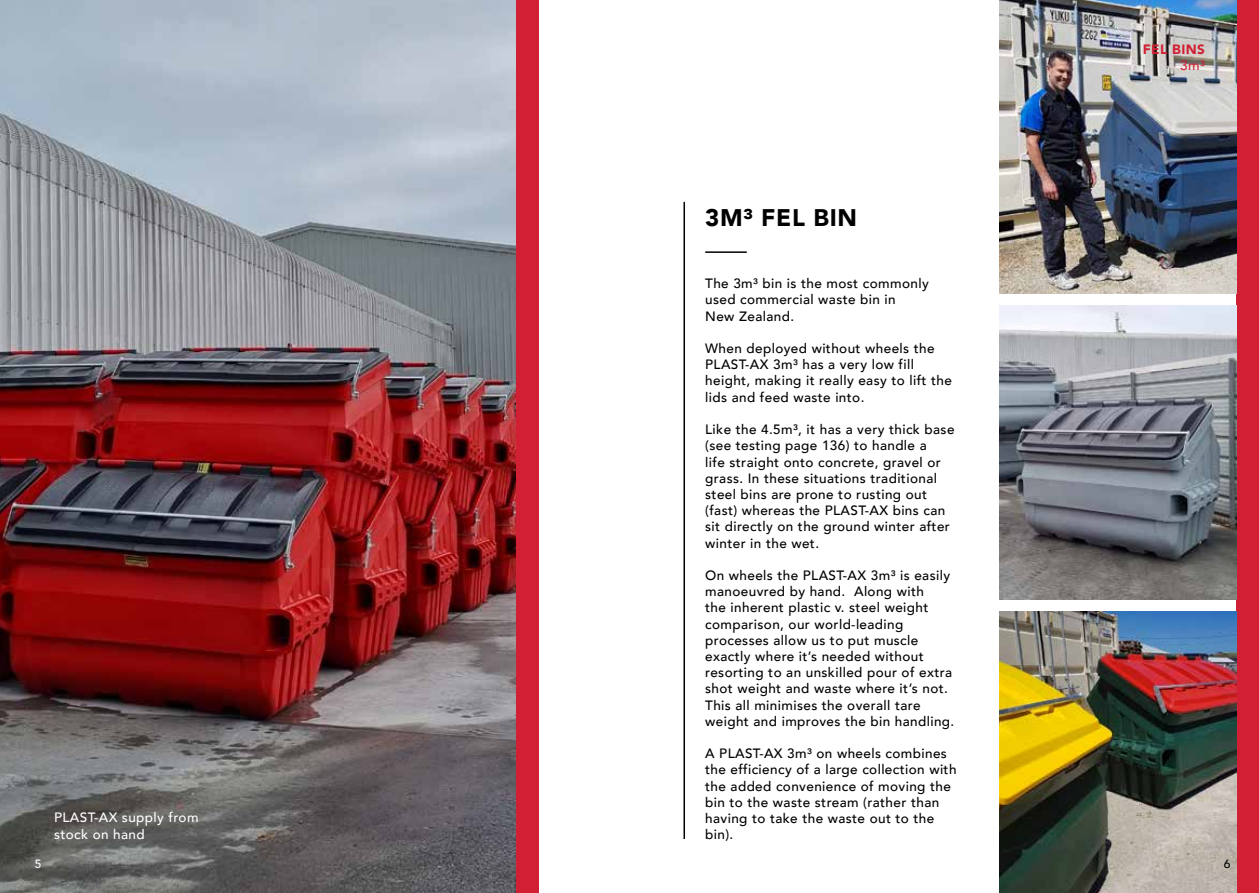
<style>
.page{position:relative;width:1259px;height:893px;background:#fff}
.page>*{position:absolute;margin:0;border:0;box-sizing:border-box;transform-origin:0 0}
.t1{font:900 24px "Avenir";letter-spacing:.03em;color:#000}
.t2{font:500 13.5px/16.2px "Avenir";letter-spacing:.03em;color:#000}
.t3{font:500 13.5px/16.2px "Avenir";letter-spacing:.03em;color:#fff}
.t4{font:900 13.5px "Avenir";letter-spacing:.03em;color:#d12034}
.t5{font:500 13.5px "Avenir";color:#d12034}
.t6{font:500 12px "Avenir";color:#fff}
.t7{font:500 12px "Avenir";color:#000}
</style>
<div class="page">
<img style="left:0;top:0;width:516px;height:893px">
<div style="left:516px;top:0;width:23px;height:893px;background:#d12034"></div>
<hr style="left:705px;top:251px;width:42px;height:2px;background:#000">
<hr style="left:683px;top:202px;width:2px;height:637px;background:#000">
<div style="left:1236px;top:0;width:23px;height:893px;background:#d12034"></div>
<img style="left:999px;top:0;width:237px;height:293px">
<img style="left:999px;top:306px;width:237px;height:294px">
<img style="left:999px;top:612px;width:237px;height:281px">
<p class="t3" style="left:54px;top:809px;width:146px">PLAST-AX supply from stock on hand</p>
<h1 class="t1" style="left:705px;top:197px;width:153px">3M³ FEL BIN</h1>
<p class="t2" style="left:705px;top:275px;width:225px">The 3m³ bin is the most commonly used commercial waste bin in<br>New Zealand.</p>
<p class="t2" style="left:705px;top:340px;width:248px">When deployed without wheels the<br>PLAST-AX 3m³ has a very low fill height, making it really easy to lift the lids and feed waste into.</p>
<p class="t2" style="left:705px;top:421px;width:251px">Like the 4.5m³, it has a very thick base (see testing page 136) to handle a<br>life straight onto concrete, gravel or grass. In these situations traditional steel bins are prone to rusting out (fast) whereas the PLAST-AX bins can sit directly on the ground winter after winter in the wet.</p>
<p class="t2" style="left:705px;top:566px;width:251px">On wheels the PLAST-AX 3m³ is easily manoeuvred by hand. Along with<br>the inherent plastic v. steel weight comparison, our world-leading processes allow us to put muscle exactly where it’s needed without resorting to an unskilled pour of extra shot weight and waste where it’s not.<br>This all minimises the overall tare weight and improves the bin handling.</p>
<p class="t2" style="left:705px;top:745px;width:253px">A PLAST-AX 3m³ on wheels combines the efficiency of a large collection with the added convenience of moving the bin to the waste stream (rather than having to take the waste out to the bin).</p>
<p class="t4" style="left:1142px;top:38px;width:64px">FEL BINS</p>
<p class="t5" style="left:1180px;top:54px;width:26px">3m³</p>
<p class="t6" style="left:35px;top:854px;width:8px">5</p>
<p class="t7" style="left:1223px;top:854px;width:8px">6</p>
</div>
